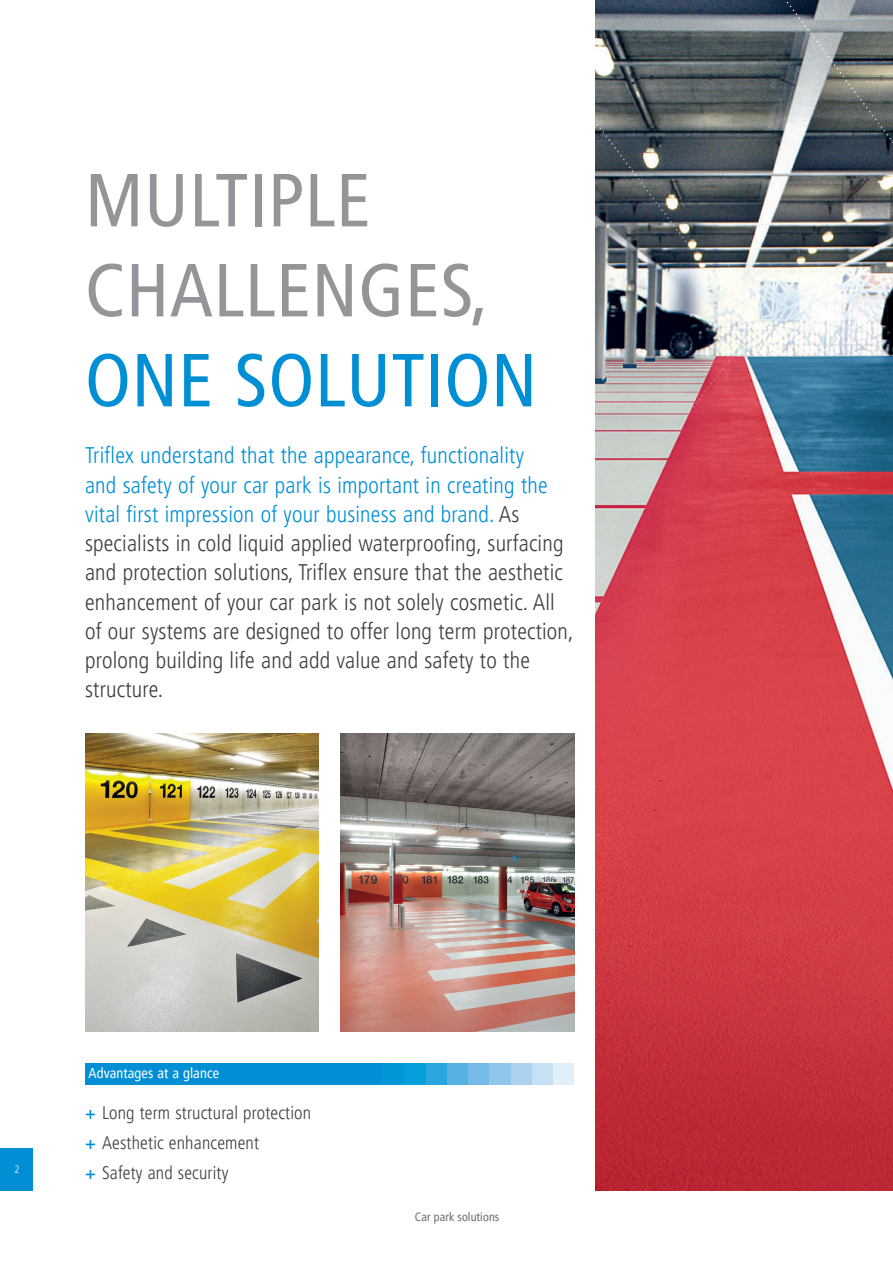
<style>
.page{position:relative;width:893px;height:1263px;background:#fff}
.page>*{position:absolute;margin:0;border:0;box-sizing:border-box;transform-origin:0 0}
.Regelwerke_Subhead{font:condensed 75px "Frutiger LT Pro";letter-spacing:.01em;color:#939598}
.Regelwerke_Subhead-2{font:condensed 75px "Frutiger LT Pro";letter-spacing:.01em;color:#008fd5}
.Body{font:300 condensed 22.5px/29.2px "Frutiger LT Pro";letter-spacing:.01em;color:#3e3e3f}
.t1{font:300 condensed 18px "Frutiger LT Pro";letter-spacing:.01em;color:#3e3e3f}
.Regelwerke_Subhead-3{font:condensed 14.25px "Frutiger LT Pro";letter-spacing:.01em;color:#fff}
.t2{font:condensed 12px "Frutiger LT Pro";letter-spacing:.01em;color:#6c6d70}
.t3{font:300 condensed 10.5px "Frutiger LT Pro";color:#fff}
.s1{color:#008fd5}
.s2{font-weight:700;color:#008fd5}
</style>
<div class="page">
<img style="left:595px;top:143px;width:298px;height:1048px">
<svg style="left:887px;top:0;width:6px;height:143px"></svg>
<img style="left:595px;top:0;width:292px;height:330px">
<svg style="left:743px;top:329px;width:10px;height:10px"></svg>
<svg style="left:595px;top:339px;width:298px;height:390px;background:#b46b78"></svg>
<img style="left:85px;top:733px;width:234px;height:298px">
<img style="left:340px;top:733px;width:234px;height:298px">
<div style="left:0;top:1148px;width:33px;height:43px;background:#008fd5"></div>
<div style="left:85px;top:1063px;width:308px;height:21px;background:#008fd5"></div>
<div style="left:553px;top:1063px;width:21px;height:21px;background:#e1eff9"></div>
<div style="left:531px;top:1063px;width:22px;height:21px;background:#c7e0f3"></div>
<div style="left:510px;top:1063px;width:21px;height:21px;background:#acd2ef"></div>
<div style="left:489px;top:1063px;width:21px;height:21px;background:#92c5ea"></div>
<div style="left:468px;top:1063px;width:21px;height:21px;background:#76bae7"></div>
<div style="left:446px;top:1063px;width:22px;height:21px;background:#57b0e2"></div>
<div style="left:425px;top:1063px;width:21px;height:21px;background:#2aa6de"></div>
<div style="left:404px;top:1063px;width:21px;height:21px;background:#069edb"></div>
<div style="left:383px;top:1063px;width:21px;height:21px;background:#0096d8"></div>
<p class="Regelwerke_Subhead" style="left:85px;top:157px;width:287px">MULTIPLE</p>
<p class="Regelwerke_Subhead" style="left:85px;top:247px;width:405px">CHALLENGES,</p>
<p class="Regelwerke_Subhead-2" style="left:85px;top:337px;width:453px">ONE SOLUTION</p>
<p class="Body" style="left:85px;top:441px;width:490px"><span class="s1">Triflex understand that the appearance, functionality<br>and safety of your car park is important in creating the vital first impression of your business and brand.</span> As specialists in cold liquid applied waterproofing, surfacing and protection solutions, Triflex ensure that the aesthetic enhancement of your car park is not solely cosmetic. All of our systems are designed to offer long term protection, prolong building life and add value and safety to the structure.</p>
<p class="t3" style="left:14px;top:1164px;width:7px">2</p>
<p class="Regelwerke_Subhead-3" style="left:88px;top:1065px;width:132px">Advantages at a glance</p>
<p class="t1" style="left:85px;top:1102px;width:228px"><span class="s2">+</span> Long term structural protection</p>
<p class="t1" style="left:85px;top:1132px;width:176px"><span class="s2">+</span> Aesthetic enhancement</p>
<p class="t1" style="left:85px;top:1162px;width:145px"><span class="s2">+</span> Safety and security</p>
<p class="t2" style="left:415px;top:1210px;width:86px">Car park solutions</p>
</div>
